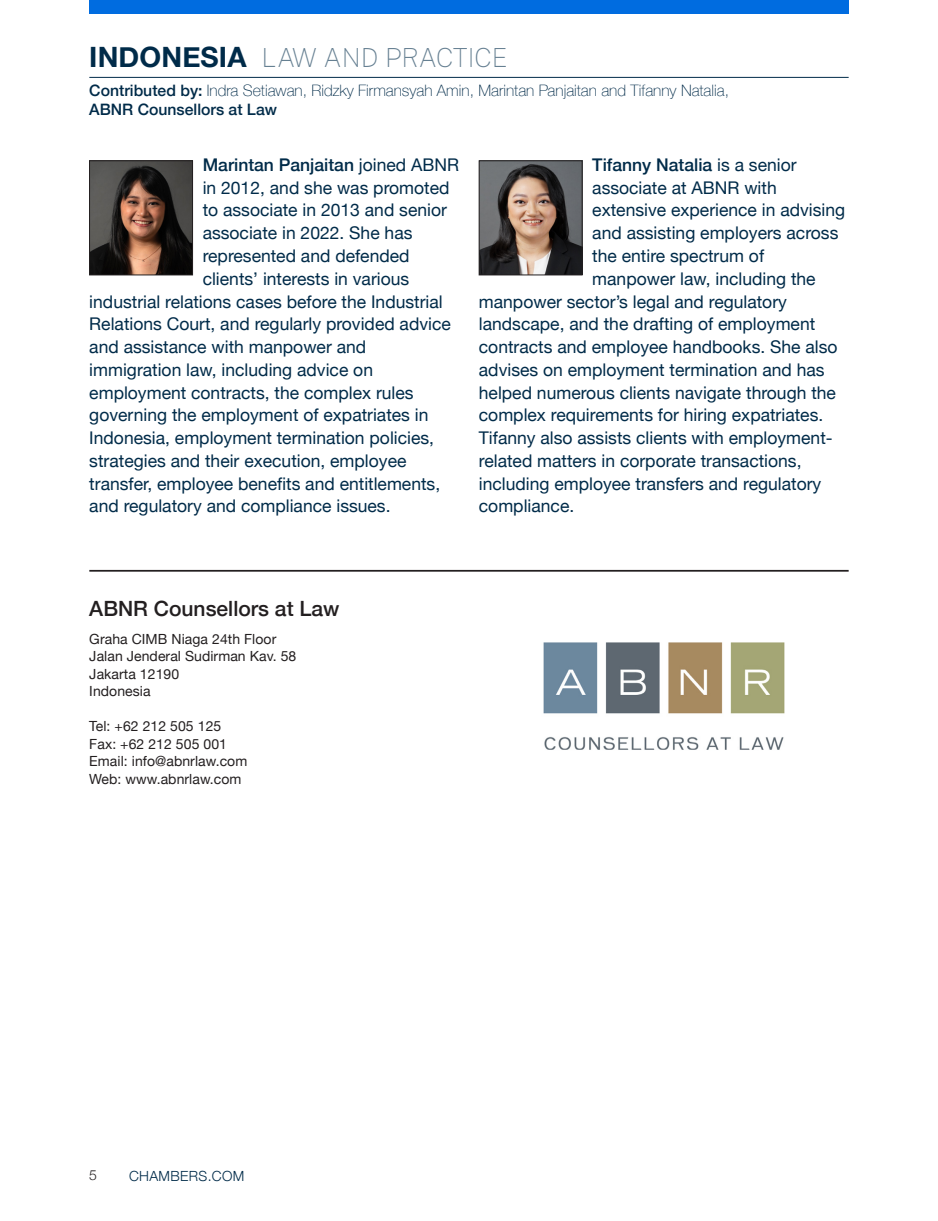
<style>
.page{position:relative;width:938px;height:1221px;background:#fff}
.page>*{position:absolute;margin:0;border:0;box-sizing:border-box;transform-origin:0 0}
.t1{font:100 26.25px "Public Sans";color:#668092}
.Business_card_head{font:500 21px "Helvetica Neue";color:#231f20}
.Author_paragraph{font:17.5px "Helvetica Neue";color:#002b49}
.Author_paragraph-2{font:500 17.5px "Helvetica Neue";color:#002b49}
.t2{font:100 15.75px/19.2px "Helvetica Neue";color:#002b49}
.Business_card_body{font:14px "Helvetica Neue";letter-spacing:.005em;color:#231f20}
.t3{font:300 14px "Helvetica Neue";letter-spacing:.025em;color:#002b49}
.t4{font:300 14px "Helvetica Neue";color:#231f20}
.s1{font-family:"Helvetica Neue";font-weight:700;font-size:28px;color:#002b49}
.s2{font-weight:500}
.s3{font-weight:400}
</style>
<div class="page">
<hr style="left:89px;top:77px;width:759px;height:1px;background:#002b49">
<div style="left:89px;top:0;width:759px;height:14px;background:#006ce0"></div>
<img style="left:91px;top:162px;width:100px;height:111px">
<div style="left:89px;top:160px;width:104px;height:115px;border:1px solid #231f20"></div>
<img style="left:481px;top:162px;width:99px;height:111px">
<div style="left:479px;top:160px;width:103px;height:115px;border:1px solid #231f20"></div>
<img style="left:543px;top:642px;width:242px;height:108px">
<hr style="left:89px;top:570px;width:759px;height:1px;background:#231f20">
<h1 class="t1" style="left:89px;top:39px;width:401px"><span class="s1">INDONESIA</span> LAW AN D PRACTICE</h1>
<p class="t2" style="left:89px;top:80px;width:641px"><span class="s2">Contributed by:</span> Indra Setiawan, Ridzky Firmansyah Amin, Marintan Panjaitan and Tifanny Natalia,<br><span class="s2">ABNR Counsellors at Law</span></p>
<p class="Author_paragraph-2" style="left:203px;top:151px;width:258px">Marintan Panjaitan <span class="s3">joined ABNR</span></p>
<p class="Author_paragraph" style="left:203px;top:175px;width:248px">in 2012, and she was promoted</p>
<p class="Author_paragraph" style="left:203px;top:197px;width:246px">to associate in 2013 and senior</p>
<p class="Author_paragraph" style="left:203px;top:220px;width:211px">associate in 2022. She has</p>
<p class="Author_paragraph" style="left:203px;top:243px;width:208px">represented and defended</p>
<p class="Author_paragraph" style="left:203px;top:266px;width:208px">clients’ interests in various</p>
<p class="Author_paragraph" style="left:89px;top:288px;width:355px">industrial relations cases before the Industrial</p>
<p class="Author_paragraph" style="left:89px;top:311px;width:363px">Relations Court, and regularly provided advice</p>
<p class="Author_paragraph" style="left:89px;top:334px;width:278px">and assistance with manpower and</p>
<p class="Author_paragraph" style="left:89px;top:357px;width:285px">immigration law, including advice on</p>
<p class="Author_paragraph" style="left:89px;top:379px;width:326px">employment contracts, the complex rules</p>
<p class="Author_paragraph" style="left:89px;top:402px;width:341px">governing the employment of expatriates in</p>
<p class="Author_paragraph" style="left:89px;top:425px;width:346px">Indonesia, employment termination policies,</p>
<p class="Author_paragraph" style="left:89px;top:448px;width:318px">strategies and their execution, employee</p>
<p class="Author_paragraph" style="left:89px;top:470px;width:352px">transfer, employee benefits and entitlements,</p>
<p class="Author_paragraph" style="left:89px;top:493px;width:303px">and regulatory and compliance issues.</p>
<p class="Author_paragraph-2" style="left:592px;top:151px;width:206px">Tifanny Natalia <span class="s3">is a senior</span></p>
<p class="Author_paragraph" style="left:592px;top:175px;width:186px">associate at ABNR with</p>
<p class="Author_paragraph" style="left:592px;top:197px;width:254px">extensive experience in advising</p>
<p class="Author_paragraph" style="left:592px;top:220px;width:248px">and assisting employers across</p>
<p class="Author_paragraph" style="left:592px;top:243px;width:173px">the entire spectrum of</p>
<p class="Author_paragraph" style="left:592px;top:266px;width:225px">manpower law, including the</p>
<p class="Author_paragraph" style="left:479px;top:288px;width:309px">manpower sector’s legal and regulatory</p>
<p class="Author_paragraph" style="left:479px;top:311px;width:338px">landscape, and the drafting of employment</p>
<p class="Author_paragraph" style="left:479px;top:334px;width:360px">contracts and employee handbooks. She also</p>
<p class="Author_paragraph" style="left:479px;top:357px;width:347px">advises on employment termination and has</p>
<p class="Author_paragraph" style="left:479px;top:379px;width:358px">helped numerous clients navigate through the</p>
<p class="Author_paragraph" style="left:479px;top:402px;width:346px">complex requirements for hiring expatriates.</p>
<p class="Author_paragraph" style="left:479px;top:425px;width:355px">Tifanny also assists clients with employment-</p>
<p class="Author_paragraph" style="left:479px;top:448px;width:324px">related matters in corporate transactions,</p>
<p class="Author_paragraph" style="left:479px;top:470px;width:344px">including employee transfers and regulatory</p>
<p class="Author_paragraph" style="left:479px;top:493px;width:97px">compliance.</p>
<p class="Business_card_head" style="left:89px;top:591px;width:252px">ABNR Counsellors at Law</p>
<p class="Business_card_body" style="left:89px;top:628px;width:188px">Graha CIMB Niaga 24th Floor</p>
<p class="Business_card_body" style="left:89px;top:646px;width:208px">Jalan Jenderal Sudirman Kav. 58</p>
<p class="Business_card_body" style="left:89px;top:663px;width:91px">Jakarta 12190</p>
<p class="Business_card_body" style="left:89px;top:681px;width:63px">Indonesia</p>
<p class="Business_card_body" style="left:89px;top:716px;width:133px">Tel: +62 212 505 125</p>
<p class="Business_card_body" style="left:89px;top:733px;width:139px">Fax: +62 212 505 001</p>
<p class="Business_card_body" style="left:89px;top:751px;width:159px">Email: info@abnrlaw.com</p>
<p class="Business_card_body" style="left:89px;top:768px;width:154px">Web: www.abnrlaw.com</p>
<p class="t4" style="left:89px;top:1163px;width:9px">5</p>
<p class="t3" style="left:129px;top:1164px;width:117px">CHAMBERS.COM</p>
</div>
